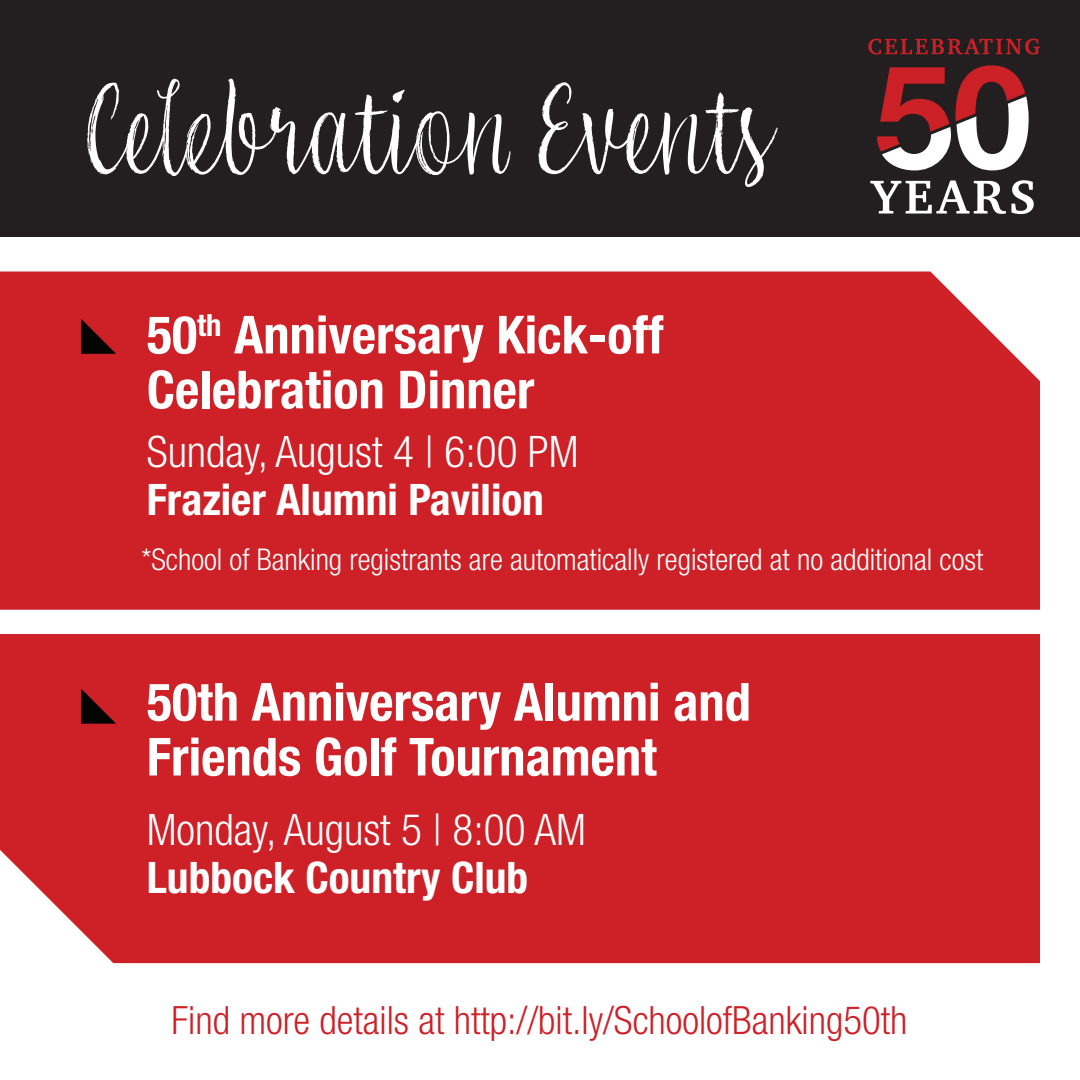
<style>
.page{position:relative;width:1080px;height:1080px;background:#fff}
.page>*{position:absolute;margin:0;border:0;box-sizing:border-box;transform-origin:0 0}
.t1{font:141.45px "Liebe Gerda";color:#fff}
.t2{font:700 condensed 52.5px/54.9px "Helvetica Neue LT Std";color:#fff}
.t3{font:300 condensed 43.5px "Helvetica Neue LT Std";color:#fff}
.t4{font:700 condensed 43.5px "Helvetica Neue LT Std";color:#fff}
.t5{font:300 condensed 39px "Helvetica Neue LT Std";color:#cd2027}
.t6{font:300 condensed 30px "Helvetica Neue LT Std";color:#fff}
</style>
<div class="page">
<div style="left:0;top:0;width:1080px;height:237px;background:#231f20"></div>
<svg style="left:870px;top:180px;width:164px;height:34px"></svg>
<svg style="left:868px;top:39px;width:172px;height:15px"></svg>
<svg style="left:877px;top:65px;width:152px;height:106px"></svg>
<div style="left:0;top:272px;width:1040px;height:338px;background:#cd2027"></div>
<div style="left:0;top:634px;width:1040px;height:329px;background:#cd2027"></div>
<svg style="left:81px;top:319px;width:35px;height:35px"></svg>
<svg style="left:81px;top:689px;width:35px;height:35px"></svg>
<p class="t1" style="left:81px;top:42px;width:686px">Celebration Events</p>
<p class="t2" style="left:147px;top:307px;width:518px">50<sup>th</sup> Anniversary Kick-off</p>
<p class="t2" style="left:147px;top:362px;width:389px">Celebration Dinner</p>
<p class="t3" style="left:147px;top:427px;width:433px">Sunday, August 4 | 6:00 PM</p>
<p class="t4" style="left:147px;top:474px;width:399px">Frazier Alumni Pavilion</p>
<p class="t6" style="left:141px;top:542px;width:844px">*School of Banking registrants are automatically registered at no additional cost</p>
<p class="t2" style="left:147px;top:674px;width:606px">50th Anniversary Alumni and<br>Friends Golf Tournament</p>
<p class="t3" style="left:147px;top:805px;width:441px">Monday, August 5 | 8:00 AM</p>
<p class="t4" style="left:147px;top:852px;width:383px">Lubbock Country Club</p>
<p class="t5" style="left:172px;top:998px;width:737px">Find more details at http://bit.ly/SchoolofBanking50th</p>
</div>
